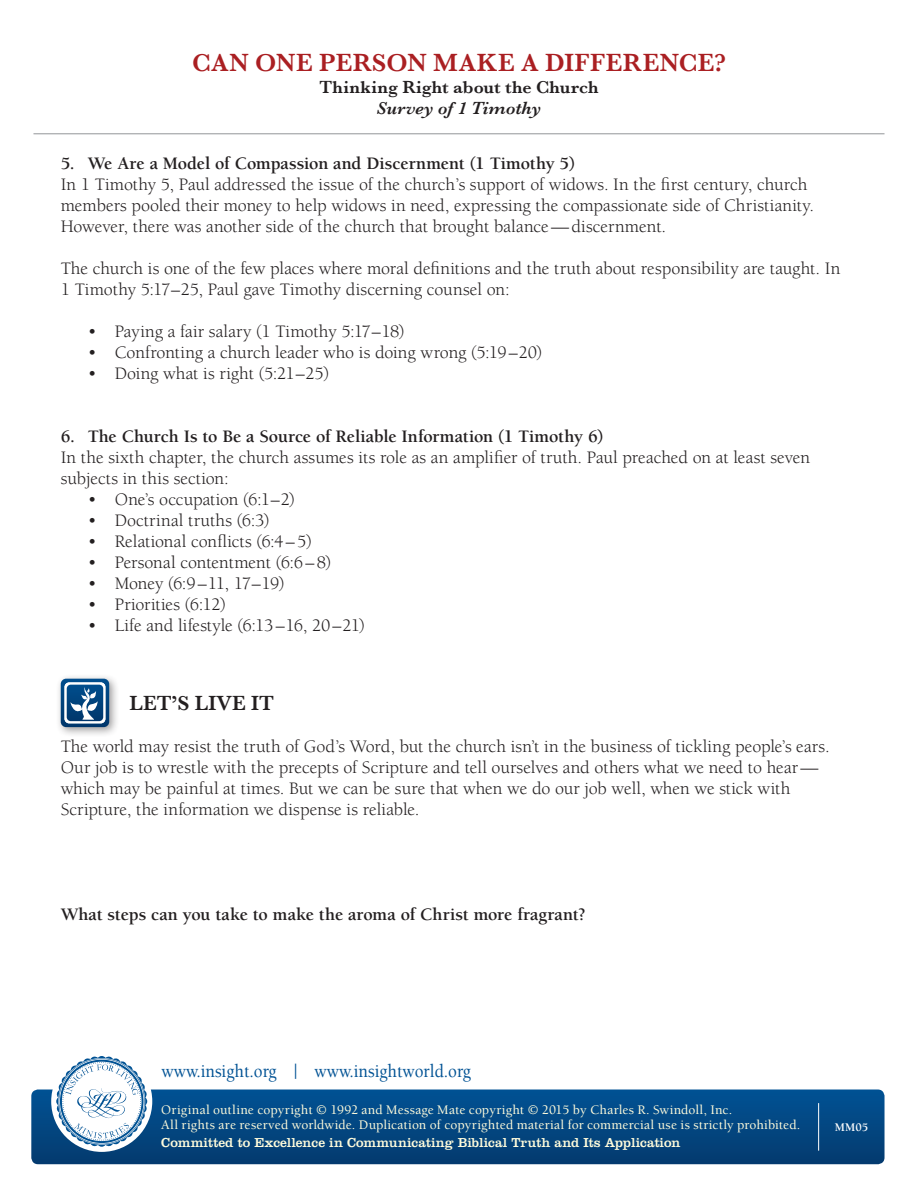
<style>
.page{position:relative;width:918px;height:1188px;background:#fff}
.page>*{position:absolute;margin:0;border:0;box-sizing:border-box;transform-origin:0 0}
.t1{font:600 25.5px "Baskerville";letter-spacing:.015em;color:#aa1f22}
.t2{font:600 21px "Baskerville";color:#231f20}
.t3{font:500 18.9px "Berkeley";color:#005294;scale:.9 1}
.t4{font:18px/21px "Berkeley";color:#231f20}
.t5{font:700 18px "Berkeley";letter-spacing:-.005em;color:#231f20}
.t6{font:600 18px "Baskerville";letter-spacing:.01em;color:#231f20}
.t7{font:italic 600 18px "Baskerville";letter-spacing:.005em;color:#231f20}
.t8{font:500 13.5px/15px "Berkeley";letter-spacing:.01em;color:#fffcdc}
.t9{font:13.5px "Clarendon";letter-spacing:.005em;color:#fffcdc}
.t10{font:700 12px "Berkeley";color:#fff}
</style>
<div class="page">
<div style="left:31px;top:1090px;width:854px;height:74px;background:linear-gradient(to bottom,#015294,#043b6f);border-radius:7px"></div>
<div style="left:51px;top:1051px;width:101px;height:101px;background:#fff;border-radius:50%"></div>
<svg style="left:56px;top:1056px;width:91px;height:91px"></svg>
<hr style="left:33px;top:133px;width:852px;height:1px;background:#939598">
<hr style="left:818px;top:1103px;width:1px;height:48px;background:#fff">
<div style="left:56px;top:673px;width:64px;height:65px;background:#231f20;opacity:.45"></div>
<svg style="left:61px;top:679px;width:48px;height:48px"></svg>
<h1 class="t1" style="left:192px;top:48px;width:535px">CAN ONE PERSON MAKE A DIFFERENCE?</h1>
<p class="t6" style="left:319px;top:76px;width:281px">Thinking Right about the Church</p>
<p class="t7" style="left:377px;top:98px;width:166px">Survey of 1 Timothy</p>
<p class="t5" style="left:61px;top:154px;width:516px">5. We Are a Model of Compassion and Discernment (1 Timothy 5)</p>
<p class="t4" style="left:61px;top:174px;width:755px">In 1 Timothy 5, Paul addressed the issue of the church’s support of widows. In the first century, church members pooled their money to help widows in need, expressing the compassionate side of Christianity.<br>However, there was another side of the church that brought balance—discernment.</p>
<p class="t4" style="left:61px;top:258px;width:781px">The church is one of the few places where moral definitions and the truth about responsibility are taught. In<br>1 Timothy 5:17–25, Paul gave Timothy discerning counsel on:</p>
<p class="t4" style="left:88px;top:321px;width:318px">• Paying a fair salary (1 Timothy 5:17–18)</p>
<p class="t4" style="left:88px;top:342px;width:456px">• Confronting a church leader who is doing wrong (5:19–20)</p>
<p class="t4" style="left:88px;top:363px;width:243px">• Doing what is right (5:21–25)</p>
<p class="t5" style="left:61px;top:427px;width:544px">6. The Church Is to Be a Source of Reliable Information (1 Timothy 6)</p>
<p class="t4" style="left:61px;top:447px;width:751px">In the sixth chapter, the church assumes its role as an amplifier of truth. Paul preached on at least seven subjects in this section:</p>
<p class="t4" style="left:88px;top:489px;width:209px">• One’s occupation (6:1–2)</p>
<p class="t4" style="left:88px;top:510px;width:183px">• Doctrinal truths (6:3)</p>
<p class="t4" style="left:88px;top:531px;width:225px">• Relational conflicts (6:4–5)</p>
<p class="t4" style="left:88px;top:552px;width:245px">• Personal contentment (6:6–8)</p>
<p class="t4" style="left:88px;top:573px;width:198px">• Money (6:9–11, 17–19)</p>
<p class="t4" style="left:88px;top:594px;width:139px">• Priorities (6:12)</p>
<p class="t4" style="left:88px;top:615px;width:279px">• Life and lifestyle (6:13–16, 20–21)</p>
<p class="t2" style="left:129px;top:691px;width:146px">LET’S LIVE IT</p>
<p class="t4" style="left:61px;top:736px;width:770px">The world may resist the truth of God’s Word, but the church isn’t in the business of tickling people’s ears.<br>Our job is to wrestle with the precepts of Scripture and tell ourselves and others what we need to hear— which may be painful at times. But we can be sure that when we do our job well, when we stick with Scripture, the information we dispense is reliable.</p>
<p class="t5" style="left:61px;top:905px;width:526px">What steps can you take to make the aroma of Christ more fragrant?</p>
<p class="t3" style="left:162px;top:1061px;width:345px">www.insight.org | www.insightworld.org</p>
<p class="t8" style="left:161px;top:1103px;width:641px">Original outline copyright © 1992 and Message Mate copyright © 2015 by Charles R. Swindoll, Inc.<br>All rights are reserved worldwide. Duplication of copyrighted material for commercial use is strictly prohibited.</p>
<p class="t9" style="left:161px;top:1135px;width:521px">Committed to Excellence in Communicating Biblical Truth and Its Application</p>
<p class="t10" style="left:835px;top:1121px;width:35px">MM05</p>
</div>
